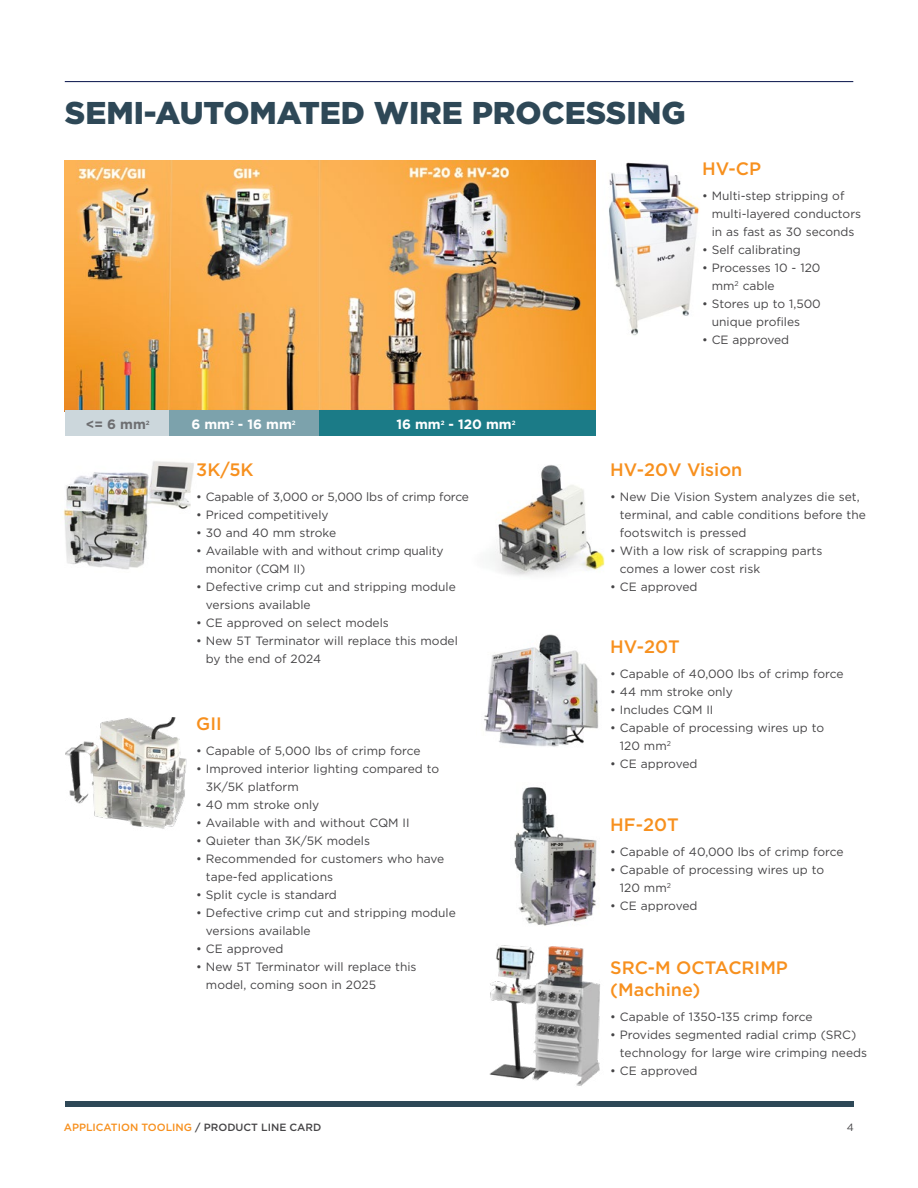
<style>
.page{position:relative;width:918px;height:1188px;background:#fff}
.page>*{position:absolute;margin:0;border:0;box-sizing:border-box;transform-origin:0 0}
.t1{font:900 31.5px "Gotham";color:#2e4857}
.t2{font:500 18px/21.6px "Gotham";color:#f7901e}
.t3{font:700 13.5px "Gotham";color:#fff}
.t4{font:700 13.5px "Gotham";color:#6d6e71}
.t5{font:12px/18px "Gotham";color:#464547}
.t6{font:500 10.5px "Gotham";color:#f7901e}
.t7{font:10.5px "Gotham";color:#464547}
.s1{color:#464547}
</style>
<div class="page">
<hr style="left:65px;top:81px;width:788px;height:1px;background:#1e295b">
<div style="left:65px;top:1101px;width:788px;height:6px;background:#2e4857"></div>
<img style="left:591px;top:160px;width:109px;height:176px">
<img style="left:490px;top:465px;width:115px;height:111px">
<img style="left:65px;top:161px;width:531px;height:249px">
<div style="left:65px;top:410px;width:107px;height:26px;background:#ccd7dc"></div>
<div style="left:170px;top:410px;width:152px;height:26px;background:#7ca2ac"></div>
<div style="left:319px;top:410px;width:277px;height:26px;background:#1b7b87"></div>
<img style="left:66px;top:717px;width:121px;height:112px">
<img style="left:63px;top:461px;width:131px;height:109px">
<img style="left:514px;top:787px;width:83px;height:139px">
<img style="left:484px;top:634px;width:115px;height:113px">
<img style="left:489px;top:945px;width:111px;height:141px">
<h1 class="t1" style="left:65px;top:91px;width:622px">SEMI-AUTOMATED WIRE PROCESSING</h1>
<h2 class="t2" style="left:702px;top:158px;width:61px">HV-CP</h2>
<p class="t5" style="left:712px;top:187px;width:151px;text-indent:-10px">• Multi-step stripping of multi-layered conductors in as fast as 30 seconds</p>
<p class="t5" style="left:702px;top:241px;width:100px">• Self calibrating</p>
<p class="t5" style="left:712px;top:259px;width:110px;text-indent:-10px">• Processes 10 - 120 mm<sup>2</sup> cable</p>
<p class="t5" style="left:712px;top:295px;width:111px;text-indent:-10px">• Stores up to 1,500 unique profiles</p>
<p class="t5" style="left:702px;top:331px;width:89px">• CE approved</p>
<p class="t4" style="left:86px;top:415px;width:65px">&lt;= 6 mm<sup>2</sup></p>
<p class="t3" style="left:191px;top:415px;width:106px">6 mm<sup>2</sup> - 16 mm<sup>2</sup></p>
<p class="t3" style="left:396px;top:415px;width:121px">16 mm<sup>2</sup> - 120 mm<sup>2</sup></p>
<h2 class="t2" style="left:196px;top:459px;width:59px">3K/5K</h2>
<p class="t5" style="left:196px;top:488px;width:274px">• Capable of 3,000 or 5,000 lbs of crimp force</p>
<p class="t5" style="left:196px;top:506px;width:134px">• Priced competitively</p>
<p class="t5" style="left:196px;top:524px;width:141px">• 30 and 40 mm stroke</p>
<p class="t5" style="left:206px;top:542px;width:239px;text-indent:-10px">• Available with and without crimp quality monitor (CQM II)</p>
<p class="t5" style="left:206px;top:578px;width:251px;text-indent:-10px">• Defective crimp cut and stripping module versions available</p>
<p class="t5" style="left:196px;top:614px;width:194px">• CE approved on select models</p>
<p class="t5" style="left:206px;top:632px;width:253px;text-indent:-10px">• New 5T Terminator will replace this model by the end of 2024</p>
<h2 class="t2" style="left:196px;top:713px;width:27px">GII</h2>
<p class="t5" style="left:196px;top:742px;width:226px">• Capable of 5,000 lbs of crimp force</p>
<p class="t5" style="left:206px;top:760px;width:235px;text-indent:-10px">• Improved interior lighting compared to<br>3K/5K platform</p>
<p class="t5" style="left:196px;top:796px;width:125px">• 40 mm stroke only</p>
<p class="t5" style="left:196px;top:814px;width:215px">• Available with and without CQM II</p>
<p class="t5" style="left:196px;top:832px;width:175px">• Quieter than 3K/5K models</p>
<p class="t5" style="left:206px;top:850px;width:240px;text-indent:-10px">• Recommended for customers who have tape-fed applications</p>
<p class="t5" style="left:196px;top:886px;width:142px">• Split cycle is standard</p>
<p class="t5" style="left:206px;top:904px;width:251px;text-indent:-10px">• Defective crimp cut and stripping module versions available</p>
<p class="t5" style="left:196px;top:940px;width:89px">• CE approved</p>
<p class="t5" style="left:206px;top:958px;width:212px;text-indent:-10px">• New 5T Terminator will replace this model, coming soon in 2025</p>
<h2 class="t2" style="left:610px;top:459px;width:134px">HV-20V Vision</h2>
<p class="t5" style="left:620px;top:488px;width:247px;text-indent:-10px">• New Die Vision System analyzes die set, terminal, and cable conditions before the footswitch is pressed</p>
<p class="t5" style="left:620px;top:542px;width:204px;text-indent:-10px">• With a low risk of scrapping parts comes a lower cost risk</p>
<p class="t5" style="left:610px;top:578px;width:89px">• CE approved</p>
<h2 class="t2" style="left:610px;top:636px;width:71px">HV-20T</h2>
<p class="t5" style="left:610px;top:665px;width:235px">• Capable of 40,000 lbs of crimp force</p>
<p class="t5" style="left:610px;top:683px;width:124px">• 44 mm stroke only</p>
<p class="t5" style="left:610px;top:701px;width:105px">• Includes CQM II</p>
<p class="t5" style="left:620px;top:719px;width:206px;text-indent:-10px">• Capable of processing wires up to<br>120 mm<sup>2</sup></p>
<p class="t5" style="left:610px;top:755px;width:89px">• CE approved</p>
<h2 class="t2" style="left:610px;top:814px;width:70px">HF-20T</h2>
<p class="t5" style="left:610px;top:842px;width:235px">• Capable of 40,000 lbs of crimp force</p>
<p class="t5" style="left:620px;top:860px;width:206px;text-indent:-10px">• Capable of processing wires up to<br>120 mm<sup>2</sup></p>
<p class="t5" style="left:610px;top:896px;width:89px">• CE approved</p>
<h2 class="t2" style="left:610px;top:957px;width:179px">SRC-M OCTACRIMP (Machine)</h2>
<p class="t5" style="left:610px;top:1007px;width:204px">• Capable of 1350-135 crimp force</p>
<p class="t5" style="left:620px;top:1025px;width:249px;text-indent:-10px">• Provides segmented radial crimp (SRC) technology for large wire crimping needs</p>
<p class="t5" style="left:610px;top:1061px;width:89px">• CE approved</p>
<p class="t6" style="left:64px;top:1120px;width:259px">APPLICATION TOOLING <span class="s1">/ PRODUCT LINE CARD</span></p>
<p class="t7" style="left:847px;top:1121px;width:9px">4</p>
</div>
